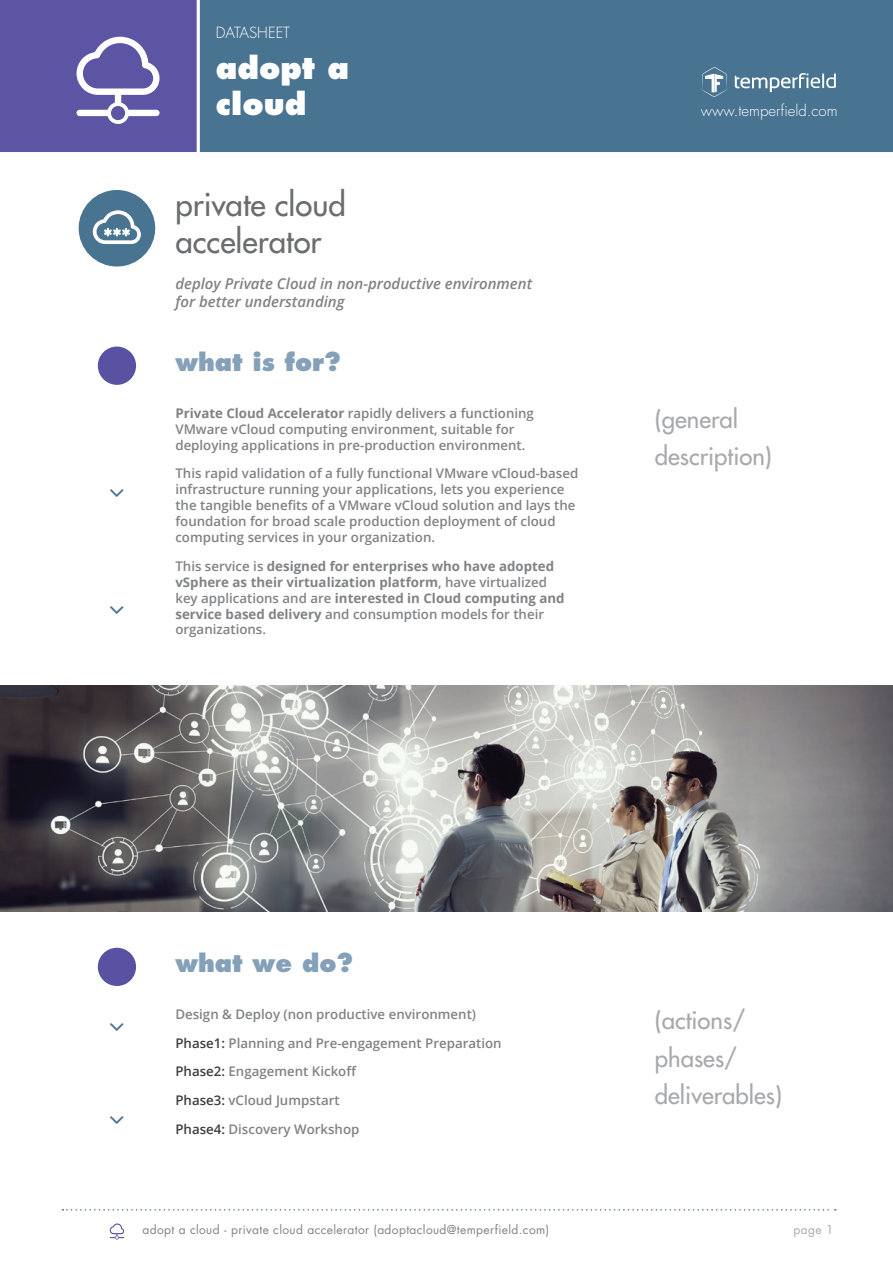
<style>
.page{position:relative;width:893px;height:1263px;background:#fff}
.page>*{position:absolute;margin:0;border:0;box-sizing:border-box;transform-origin:0 0}
.t1{font:500 31.35px/37.5px "Futura Std";color:#6c6d70}
.t2{font:800 30px/36px "Futura Std";color:#fff}
.t3{font:500 24px/37.8px "Futura Std";color:#a8a9ad}
.t4{font:800 24px "Futura Std";color:#85a1b9}
.t5{font:italic 600 15px/18px "Open Sans";color:#808285}
.t6{font:300 15px "Futura Std";color:#fff}
.t7{font:600 13.35px/15.9px "Open Sans";color:#808285}
.t8{font:700 13.35px/15.9px "Open Sans";color:#808285}
.t9{font:12px "Futura Std";letter-spacing:.03em;color:#808285}
.t10{font:12px "Futura Std";color:#a8a9ad}
.s1{font-weight:700}
.s2{font-weight:600}
.s3{color:#3e3e3f}
</style>
<div class="page">
<div style="left:200px;top:0;width:693px;height:152px;background:#487391"></div>
<svg style="left:0;top:0;width:197px;height:152px;background:#6560aa"></svg>
<svg style="left:110px;top:1223px;width:14px;height:16px"></svg>
<svg style="left:62px;top:1209px;width:774px;height:1px"></svg>
<svg style="left:735px;top:73px;width:101px;height:19px"></svg>
<svg style="left:701px;top:67px;width:27px;height:30px"></svg>
<div style="left:79px;top:190px;width:76px;height:76px;background:#487391;border-radius:50%"></div>
<div style="left:98px;top:347px;width:38px;height:38px;background:#5952a2;border-radius:50%"></div>
<img style="left:1px;top:686px;width:891px;height:226px">
<svg style="left:93px;top:210px;width:48px;height:34px"></svg>
<div style="left:98px;top:948px;width:38px;height:38px;background:#5952a2;border-radius:50%"></div>
<p class="t6" style="left:216px;top:24px;width:76px">DATASHEET</p>
<h2 class="t2" style="left:216px;top:50px;width:135px">adopt a cloud</h2>
<h1 class="t1" style="left:175px;top:186px;width:172px">private cloud accelerator</h1>
<p class="t5" style="left:175px;top:274px;width:358px">deploy Private Cloud in non-productive environment for better understanding</p>
<h3 class="t4" style="left:175px;top:346px;width:167px">what is for?</h3>
<p class="t7" style="left:175px;top:405px;width:360px"><span class="s1">Private Cloud Accelerator</span> rapidly delivers a functioning<br>VMware vCloud computing environment, suitable for deploying applications in pre-production environment.</p>
<p class="t7" style="left:175px;top:465px;width:404px">This rapid validation of a fully functional VMware vCloud-based infrastructure running your applications, lets you experience the tangible benefits of a VMware vCloud solution and lays the foundation for broad scale production deployment of cloud computing services in your organization.</p>
<p class="t8" style="left:175px;top:558px;width:391px"><span class="s2">This service is</span> designed for enterprises who have adopted vSphere as their virtualization platform<span class="s2">, have virtualized key applications and are</span> interested in Cloud computing and service based delivery <span class="s2">and consumption models for their organizations.</span></p>
<p class="t6" style="left:701px;top:101px;width:138px">www.temperfield.com</p>
<h3 class="t3" style="left:655px;top:400px;width:119px">(general description)</h3>
<h3 class="t4" style="left:175px;top:947px;width:179px">what we do?</h3>
<p class="t7" style="left:175px;top:1000px;width:328px;line-height:28.7px">Design &amp; Deploy (non productive environment)<br><span class="s3">Phase1:</span> Planning and Pre-engagement Preparation <span class="s3">Phase2:</span> Engagement Kickoff<br><span class="s3">Phase3:</span> vCloud Jumpstart<br><span class="s3">Phase4:</span> Discovery Workshop</p>
<h3 class="t3" style="left:655px;top:1001px;width:129px">(actions/ phases/ deliverables)</h3>
<p class="t9" style="left:142px;top:1222px;width:408px">adopt a cloud - private cloud accelerator (adoptacloud@temperfield.com)</p>
<p class="t10" style="left:793px;top:1222px;width:41px">page 1</p>
</div>
